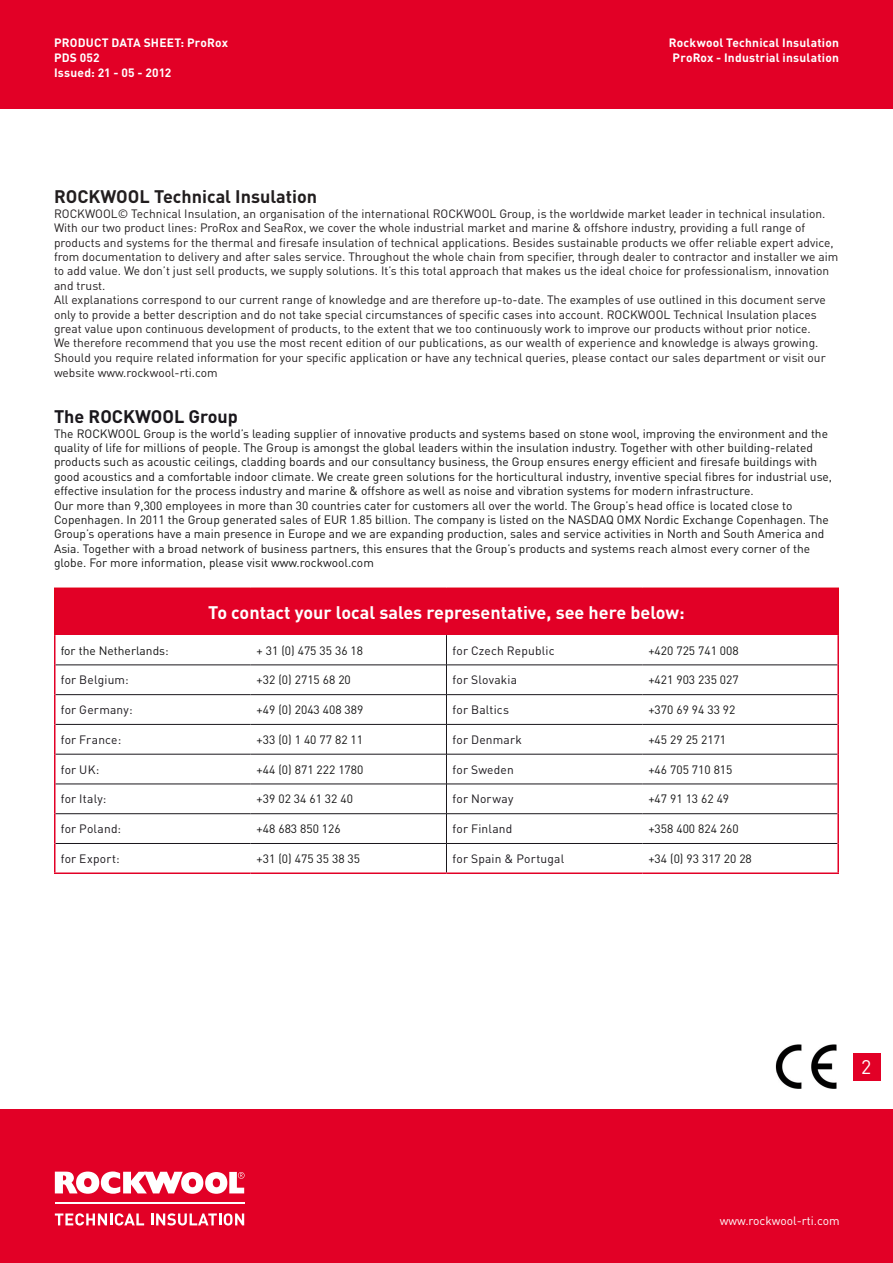
<style>
.page{position:relative;width:893px;height:1263px;background:#fff}
.page>*{position:absolute;margin:0;border:0;box-sizing:border-box;transform-origin:0 0}
.t1{font:19.5px "DIN Pro";color:#fff}
.t2{font:700 18px "DIN Pro";color:#fff}
.Pa1{font:700 18px "DIN Pro";color:#221e1f}
.Default{font:700 18px "DIN Pro";color:#1a171c}
.t3{font:12px/14.4px "DIN Pro";color:#151515}
.Pa1-2{font:12px/14.4px "DIN Pro";color:#221e1f}
.t4{font:12px "DIN Pro";letter-spacing:.015em;color:#1a171c}
.t5{font:700 12px "DIN Pro";letter-spacing:.015em;color:#fff}
.t6{font:12px "DIN Pro";color:#fff}
</style>
<div class="page">
<div style="left:0;top:1110px;width:893px;height:153px;background:#e20026"></div>
<img style="left:775px;top:1044px;width:62px;height:45px">
<svg style="left:55px;top:1171px;width:190px;height:23px"></svg>
<hr style="left:55px;top:1202px;width:189px;height:2px;background:#fff">
<svg style="left:55px;top:1213px;width:89px;height:12px"></svg>
<svg style="left:151px;top:1213px;width:93px;height:12px"></svg>
<div style="left:853px;top:1053px;width:28px;height:28px;background:#e20026"></div>
<div style="left:0;top:0;width:893px;height:109px;background:#e20026"></div>
<div style="left:55px;top:588px;width:783px;height:47px;background:#e20026"></div>
<hr style="left:446px;top:635px;width:1px;height:30px;background:#1a171c">
<svg style="left:446px;top:666px;width:1px;height:88px"></svg>
<hr style="left:446px;top:754px;width:1px;height:30px;background:#1a171c">
<svg style="left:446px;top:785px;width:1px;height:87px"></svg>
<hr style="left:56px;top:665px;width:195px;height:1px;background:#1a171c">
<hr style="left:251px;top:665px;width:195px;height:1px;background:#1a171c">
<hr style="left:446px;top:665px;width:196px;height:1px;background:#1a171c">
<hr style="left:642px;top:665px;width:195px;height:1px;background:#1a171c">
<hr style="left:56px;top:694px;width:195px;height:1px;background:#1a171c">
<hr style="left:251px;top:694px;width:195px;height:1px;background:#1a171c">
<hr style="left:446px;top:694px;width:196px;height:1px;background:#1a171c">
<hr style="left:642px;top:694px;width:195px;height:1px;background:#1a171c">
<hr style="left:56px;top:724px;width:195px;height:1px;background:#1a171c">
<hr style="left:251px;top:724px;width:195px;height:1px;background:#1a171c">
<hr style="left:446px;top:724px;width:196px;height:1px;background:#1a171c">
<hr style="left:642px;top:724px;width:195px;height:1px;background:#1a171c">
<hr style="left:56px;top:754px;width:195px;height:1px;background:#1a171c">
<hr style="left:251px;top:754px;width:195px;height:1px;background:#1a171c">
<hr style="left:446px;top:754px;width:196px;height:1px;background:#1a171c">
<hr style="left:642px;top:754px;width:195px;height:1px;background:#1a171c">
<hr style="left:56px;top:784px;width:195px;height:1px;background:#1a171c">
<hr style="left:251px;top:784px;width:195px;height:1px;background:#1a171c">
<hr style="left:446px;top:784px;width:196px;height:1px;background:#1a171c">
<hr style="left:642px;top:784px;width:195px;height:1px;background:#1a171c">
<hr style="left:56px;top:813px;width:195px;height:1px;background:#1a171c">
<hr style="left:251px;top:813px;width:195px;height:1px;background:#1a171c">
<hr style="left:446px;top:813px;width:196px;height:1px;background:#1a171c">
<hr style="left:642px;top:813px;width:195px;height:1px;background:#1a171c">
<hr style="left:56px;top:843px;width:195px;height:1px;background:#1a171c">
<hr style="left:251px;top:843px;width:195px;height:1px;background:#1a171c">
<hr style="left:446px;top:843px;width:196px;height:1px;background:#1a171c">
<hr style="left:642px;top:843px;width:195px;height:1px;background:#1a171c">
<hr style="left:54px;top:587px;width:197px;height:2px;background:#e2001a">
<hr style="left:54px;top:589px;width:2px;height:46px;background:#e2001a">
<hr style="left:251px;top:587px;width:195px;height:2px;background:#e2001a">
<hr style="left:446px;top:587px;width:196px;height:2px;background:#e2001a">
<hr style="left:642px;top:587px;width:197px;height:2px;background:#e2001a">
<hr style="left:837px;top:589px;width:2px;height:46px;background:#e2001a">
<hr style="left:54px;top:635px;width:2px;height:30px;background:#e20026">
<hr style="left:837px;top:635px;width:2px;height:30px;background:#e20026">
<hr style="left:54px;top:665px;width:2px;height:30px;background:#e20026">
<hr style="left:837px;top:665px;width:2px;height:30px;background:#e20026">
<hr style="left:54px;top:695px;width:2px;height:29px;background:#e20026">
<hr style="left:837px;top:695px;width:2px;height:29px;background:#e20026">
<hr style="left:54px;top:724px;width:2px;height:30px;background:#e20026">
<hr style="left:837px;top:724px;width:2px;height:30px;background:#e20026">
<hr style="left:54px;top:754px;width:2px;height:30px;background:#e20026">
<hr style="left:837px;top:754px;width:2px;height:30px;background:#e20026">
<hr style="left:54px;top:784px;width:2px;height:30px;background:#e20026">
<hr style="left:837px;top:784px;width:2px;height:30px;background:#e20026">
<hr style="left:54px;top:814px;width:2px;height:29px;background:#e20026">
<hr style="left:837px;top:814px;width:2px;height:29px;background:#e20026">
<hr style="left:54px;top:843px;width:2px;height:29px;background:#e20026">
<hr style="left:837px;top:843px;width:2px;height:29px;background:#e20026">
<hr style="left:54px;top:872px;width:197px;height:2px;background:#e20026">
<hr style="left:251px;top:872px;width:195px;height:2px;background:#e20026">
<hr style="left:446px;top:872px;width:196px;height:2px;background:#e20026">
<hr style="left:642px;top:872px;width:197px;height:2px;background:#e20026">
<p class="t5" style="left:54px;top:35px;width:176px">PRODUCT DATA SHEET: ProRox</p>
<p class="t5" style="left:54px;top:50px;width:47px">PDS 052</p>
<p class="t5" style="left:54px;top:65px;width:119px">Issued: 21 - 05 - 2012</p>
<p class="t5" style="left:669px;top:35px;width:172px">Rockwool Technical Insulation</p>
<p class="t5" style="left:673px;top:50px;width:168px">ProRox - Industrial insulation</p>
<p class="Pa1" style="left:54px;top:185px;width:265px">ROCKWOOL Technical Insulation</p>
<p class="Pa1-2" style="left:54px;top:206px;width:786px">ROCKWOOL© Technical Insulation, an organisation of the international ROCKWOOL Group, is the worldwide market leader in technical insulation.<br>With our two product lines: ProRox and SeaRox, we cover the whole industrial market and marine &amp; offshore industry, providing a full range of products and systems for the thermal and firesafe insulation of technical applications. Besides sustainable products we offer reliable expert advice, from documentation to delivery and after sales service. Throughout the whole chain from specifier, through dealer to contractor and installer we aim to add value. We don’t just sell products, we supply solutions. It’s this total approach that makes us the ideal choice for professionalism, innovation and trust.</p>
<p class="Pa1-2" style="left:54px;top:292px;width:773px">All explanations correspond to our current range of knowledge and are therefore up-to-date. The examples of use outlined in this document serve only to provide a better description and do not take special circumstances of specific cases into account. ROCKWOOL Technical Insulation places great value upon continuous development of products, to the extent that we too continuously work to improve our products without prior notice.<br>We therefore recommend that you use the most recent edition of our publications, as our wealth of experience and knowledge is always growing.<br>Should you require related information for your specific application or have any technical queries, please contact our sales department or visit our website www.rockwool-rti.com</p>
<p class="Default" style="left:54px;top:404px;width:185px">The ROCKWOOL Group</p>
<p class="t3" style="left:54px;top:425px;width:780px">The ROCKWOOL Group is the world’s leading supplier of innovative products and systems based on stone wool, improving the environment and the quality of life for millions of people. The Group is amongst the global leaders within the insulation industry. Together with other building-related products such as acoustic ceilings, cladding boards and our consultancy business, the Group ensures energy efficient and firesafe buildings with good acoustics and a comfortable indoor climate. We create green solutions for the horticultural industry, inventive special fibres for industrial use, effective insulation for the process industry and marine &amp; offshore as well as noise and vibration systems for modern infrastructure.</p>
<p class="t3" style="left:54px;top:497px;width:776px">Our more than 9,300 employees in more than 30 countries cater for customers all over the world. The Group’s head office is located close to Copenhagen. In 2011 the Group generated sales of EUR 1.85 billion. The company is listed on the NASDAQ OMX Nordic Exchange Copenhagen. The Group’s operations have a main presence in Europe and we are expanding production, sales and service activities in North and South America and Asia. Together with a broad network of business partners, this ensures that the Group’s products and systems reach almost every corner of the globe. For more information, please visit www.rockwool.com</p>
<p class="t2" style="left:208px;top:600px;width:478px">To contact your local sales representative, see here below:</p>
<p class="t3" style="left:61px;top:642px;width:109px">for the Netherlands:</p>
<p class="t3" style="left:257px;top:642px;width:108px">+ 31 (0) 475 35 36 18</p>
<p class="t4" style="left:452px;top:642px;width:104px">for Czech Republic</p>
<p class="t3" style="left:648px;top:642px;width:92px">+420 725 741 008</p>
<p class="t4" style="left:61px;top:672px;width:70px">for Belgium:</p>
<p class="t3" style="left:257px;top:672px;width:96px">+32 (0) 2715 68 20</p>
<p class="t4" style="left:452px;top:672px;width:66px">for Slovakia</p>
<p class="t3" style="left:648px;top:672px;width:92px">+421 903 235 027</p>
<p class="t4" style="left:61px;top:702px;width:73px">for Germany:</p>
<p class="t3" style="left:257px;top:702px;width:108px">+49 (0) 2043 408 389</p>
<p class="t4" style="left:452px;top:702px;width:58px">for Baltics</p>
<p class="t3" style="left:648px;top:702px;width:89px">+370 69 94 33 92</p>
<p class="t4" style="left:61px;top:731px;width:62px">for France:</p>
<p class="t3" style="left:257px;top:732px;width:108px">+33 (0) 1 40 77 82 11</p>
<p class="t4" style="left:452px;top:731px;width:71px">for Denmark</p>
<p class="t3" style="left:648px;top:732px;width:79px">+45 29 25 2171</p>
<p class="t4" style="left:61px;top:761px;width:40px">for UK:</p>
<p class="t3" style="left:257px;top:762px;width:108px">+44 (0) 871 222 1780</p>
<p class="t4" style="left:452px;top:761px;width:63px">for Sweden</p>
<p class="t3" style="left:648px;top:762px;width:86px">+46 705 710 815</p>
<p class="t4" style="left:61px;top:791px;width:47px">for Italy:</p>
<p class="t3" style="left:257px;top:791px;width:98px">+39 02 34 61 32 40</p>
<p class="t4" style="left:452px;top:791px;width:62px">for Norway</p>
<p class="t3" style="left:648px;top:791px;width:82px">+47 91 13 62 49</p>
<p class="t4" style="left:61px;top:821px;width:62px">for Poland:</p>
<p class="t3" style="left:257px;top:821px;width:86px">+48 683 850 126</p>
<p class="t4" style="left:452px;top:821px;width:61px">for Finland</p>
<p class="t3" style="left:648px;top:821px;width:92px">+358 400 824 260</p>
<p class="t4" style="left:61px;top:850px;width:61px">for Export:</p>
<p class="t3" style="left:257px;top:851px;width:105px">+31 (0) 475 35 38 35</p>
<p class="t4" style="left:452px;top:850px;width:113px">for Spain &amp; Portugal</p>
<p class="t3" style="left:648px;top:851px;width:105px">+34 (0) 93 317 20 28</p>
<p class="t1" style="left:861px;top:1053px;width:12px">2</p>
<p class="t6" style="left:720px;top:1212px;width:121px">www.rockwool-rti.com</p>
</div>
